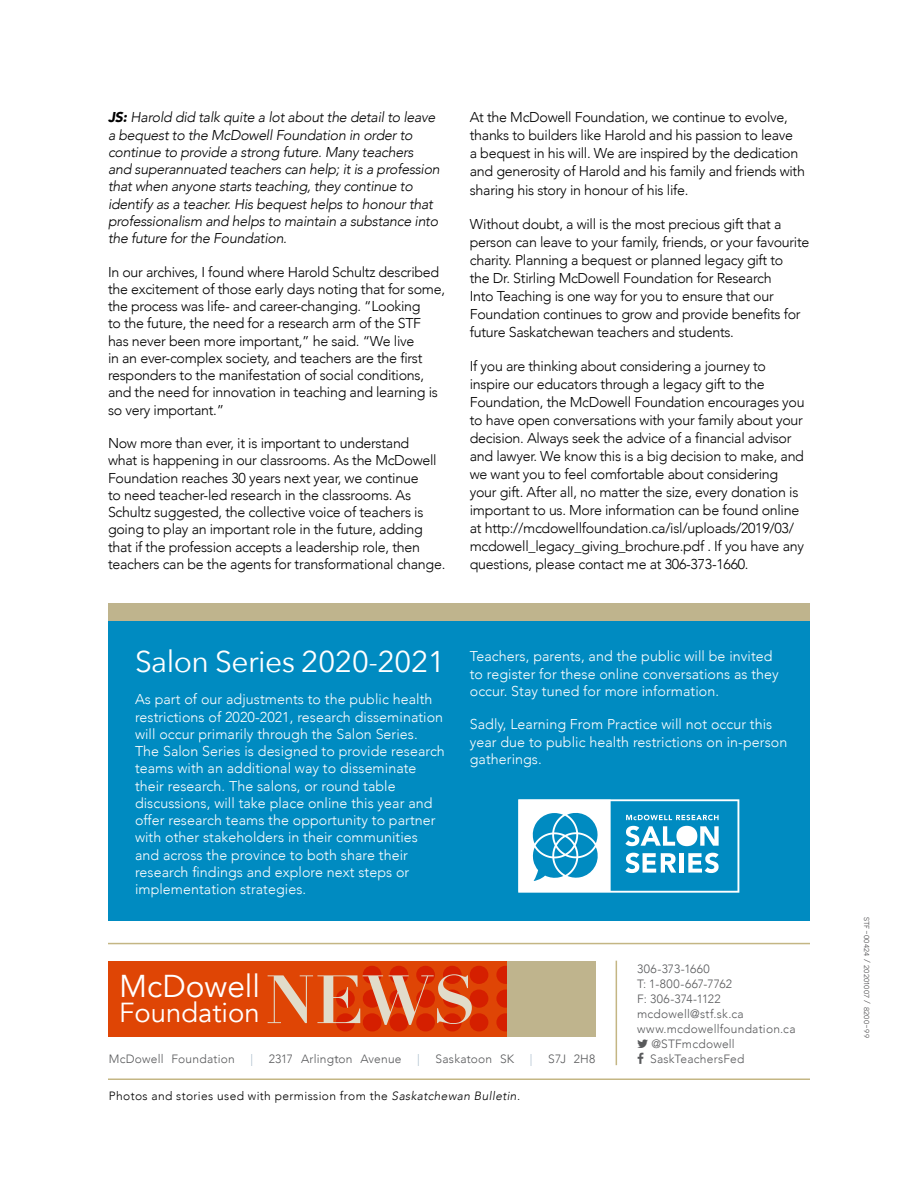
<style>
.page{position:relative;width:918px;height:1188px;background:#fff}
.page>*{position:absolute;margin:0;border:0;box-sizing:border-box;transform-origin:0 0}
.t1{font:700 67.05px "Didot";color:#e1dcca}
.t2{font:31.5px "Avenir";color:#fff}
.t3{font:27.45px "Avenir";color:#fff}
.t4{font:300 14.25px/18px "Avenir";letter-spacing:-.02em;color:#000}
.t5{font:300 14.25px/17.2px "Avenir";letter-spacing:.005em;color:#fff}
.t6{font:italic 300 14.25px/17.2px "Avenir";letter-spacing:-.02em;color:#000}
.t7{font:300 12px "Avenir";letter-spacing:.02em;color:#58595b}
.t8{font:300 12px "Avenir";letter-spacing:.03em;color:#000}
.t9{font:300 12px "Avenir";letter-spacing:.04em;color:#58595b}
.t10{font:300 12px "Avenir";color:#a3b8c8}
.t11{font:9px "Novecentosans";letter-spacing:.02em;color:#414042}
.s1{font-weight:900}
.s2{font-family:"Avenir Next";font-weight:400;font-size:30px}
.s3{font-style:italic}
</style>
<div class="page">
<hr style="left:108px;top:943px;width:702px;height:1px;background:#c4b684">
<hr style="left:108px;top:1078px;width:702px;height:2px;background:#c4b684">
<div style="left:108px;top:961px;width:488px;height:76px;background:#df4505"></div>
<div style="left:496px;top:966px;width:19px;height:18px;background:#d51f00;border-radius:9px"></div>
<div style="left:470px;top:966px;width:18px;height:18px;background:#d51f00;border-radius:9px"></div>
<div style="left:443px;top:966px;width:19px;height:18px;background:#d51f00;border-radius:9px"></div>
<div style="left:416px;top:966px;width:19px;height:18px;background:#d51f00;border-radius:9px"></div>
<div style="left:390px;top:966px;width:18px;height:18px;background:#d51f00;border-radius:9px"></div>
<div style="left:363px;top:966px;width:18px;height:18px;background:#d51f00;border-radius:9px"></div>
<div style="left:496px;top:990px;width:19px;height:18px;background:#d51f00;border-radius:9px"></div>
<div style="left:470px;top:990px;width:18px;height:18px;background:#d51f00;border-radius:9px"></div>
<div style="left:443px;top:990px;width:19px;height:18px;background:#d51f00;border-radius:9px"></div>
<div style="left:416px;top:990px;width:19px;height:18px;background:#d51f00;border-radius:9px"></div>
<div style="left:390px;top:990px;width:18px;height:18px;background:#d51f00;border-radius:9px"></div>
<div style="left:363px;top:990px;width:18px;height:18px;background:#d51f00;border-radius:9px"></div>
<div style="left:336px;top:990px;width:19px;height:18px;background:#d51f00;border-radius:9px"></div>
<div style="left:496px;top:1013px;width:19px;height:18px;background:#d51f00;border-radius:9px"></div>
<div style="left:470px;top:1013px;width:18px;height:18px;background:#d51f00;border-radius:9px"></div>
<div style="left:443px;top:1013px;width:19px;height:18px;background:#d51f00;border-radius:9px"></div>
<div style="left:416px;top:1013px;width:19px;height:18px;background:#d51f00;border-radius:9px"></div>
<div style="left:390px;top:1013px;width:18px;height:18px;background:#d51f00;border-radius:9px"></div>
<div style="left:363px;top:1013px;width:18px;height:18px;background:#d51f00;border-radius:9px"></div>
<div style="left:336px;top:1013px;width:19px;height:18px;background:#d51f00;border-radius:9px"></div>
<div style="left:507px;top:961px;width:89px;height:76px;background:#bfb48d"></div>
<hr style="left:616px;top:961px;width:1px;height:104px;background:#c4b684">
<div style="left:108px;top:619px;width:702px;height:302px;background:#008bc1"></div>
<div style="left:108px;top:604px;width:702px;height:17px;background:#bfb48d"></div>
<svg style="left:518px;top:799px;width:221px;height:94px"></svg>
<p class="t6" style="left:108px;top:109px;width:333px"><span class="s1">JS:</span> Harold did talk quite a lot about the detail to leave a bequest to the McDowell Foundation in order to continue to provide a strong future. Many teachers and superannuated teachers can help; it is a profession that when anyone starts teaching, they continue to identify as a teacher. His bequest helps to honour that professionalism and helps to maintain a substance into the future for the Foundation.</p>
<p class="t4" style="left:108px;top:263px;width:339px;line-height:17.2px">In our archives, I found where Harold Schultz described the excitement of those early days noting that for some, the process was life- and career-changing. “Looking<br>to the future, the need for a research arm of the STF has never been more important,” he said. “We live<br>in an ever-complex society, and teachers are the first responders to the manifestation of social conditions, and the need for innovation in teaching and learning is so very important.”</p>
<p class="t4" style="left:108px;top:435px;width:339px;line-height:17.2px">Now more than ever, it is important to understand<br>what is happening in our classrooms. As the McDowell Foundation reaches 30 years next year, we continue<br>to need teacher-led research in the classrooms. As Schultz suggested, the collective voice of teachers is going to play an important role in the future, adding that if the profession accepts a leadership role, then teachers can be the agents for transformational change.</p>
<p class="t4" style="left:470px;top:109px;width:337px">At the McDowell Foundation, we continue to evolve, thanks to builders like Harold and his passion to leave<br>a bequest in his will. We are inspired by the dedication and generosity of Harold and his family and friends with sharing his story in honour of his life.</p>
<p class="t4" style="left:470px;top:215px;width:341px">Without doubt, a will is the most precious gift that a person can leave to your family, friends, or your favourite charity. Planning a bequest or planned legacy gift to<br>the Dr. Stirling McDowell Foundation for Research<br>Into Teaching is one way for you to ensure that our Foundation continues to grow and provide benefits for future Saskatchewan teachers and students.</p>
<p class="t4" style="left:470px;top:357px;width:336px">If you are thinking about considering a journey to inspire our educators through a legacy gift to the Foundation, the McDowell Foundation encourages you to have open conversations with your family about your decision. Always seek the advice of a financial advisor and lawyer. We know this is a big decision to make, and we want you to feel comfortable about considering your gift. After all, no matter the size, every donation is important to us. More information can be found online at http://mcdowellfoundation.ca/isl/uploads/2019/03/ mcdowell_legacy_giving_brochure.pdf . If you have any questions, please contact me at 306-373-1660.</p>
<p class="t5" style="left:470px;top:648px;width:311px;text-indent:-335px"><span class="s2">Salon Series 2020-2021</span> Teachers, parents, and the public will be invited to register for these online conversations as they occur. Stay tuned for more information.</p>
<p class="t5" style="left:470px;top:716px;width:319px">Sadly, Learning From Practice will not occur this year due to public health restrictions on in-person gatherings.</p>
<p class="t5" style="left:135px;top:691px;width:311px">As part of our adjustments to the public health restrictions of 2020-2021, research dissemination will occur primarily through the Salon Series.<br>The Salon Series is designed to provide research teams with an additional way to disseminate their research. The salons, or round table discussions, will take place online this year and offer research teams the opportunity to partner with other stakeholders in their communities and across the province to both share their research findings and explore next steps or implementation strategies.</p>
<h2 class="t2" style="left:119px;top:968px;width:142px">McDowell</h2>
<h3 class="t3" style="left:119px;top:997px;width:142px">Foundation</h3>
<h1 class="t1" style="left:265px;top:957px;width:212px">NEWS</h1>
<p class="t9" style="left:637px;top:961px;width:74px">306-373-1660</p>
<p class="t7" style="left:637px;top:976px;width:97px">T: 1-800-667-7762</p>
<p class="t7" style="left:637px;top:991px;width:85px">F: 306-374-1122</p>
<p class="t7" style="left:637px;top:1006px;width:108px">mcdowell@stf.sk.ca</p>
<p class="t7" style="left:637px;top:1021px;width:160px">www.mcdowellfoundation.ca</p>
<p class="t7" style="left:651px;top:1036px;width:85px">@STFmcdowell</p>
<p class="t7" style="left:109px;top:1051px;width:127px">McDowell Foundation</p>
<p class="t10" style="left:250px;top:1051px;width:4px">|</p>
<p class="t7" style="left:269px;top:1051px;width:134px">2317 Arlington Avenue</p>
<p class="t10" style="left:417px;top:1051px;width:4px">|</p>
<p class="t7" style="left:436px;top:1051px;width:80px">Saskatoon SK</p>
<p class="t10" style="left:530px;top:1051px;width:4px">|</p>
<p class="t7" style="left:548px;top:1051px;width:49px">S7J 2H8</p>
<p class="t7" style="left:650px;top:1051px;width:96px">SaskTeachersFed</p>
<p class="t8" style="left:109px;top:1089px;width:413px">Photos and stories used with permission from the <span class="s3">Saskatchewan Bulletin</span>.</p>
<p class="t11" style="left:872px;top:917px;width:122px;rotate:90deg">stf-00424 / 20201007 / 8200-99</p>
</div>
